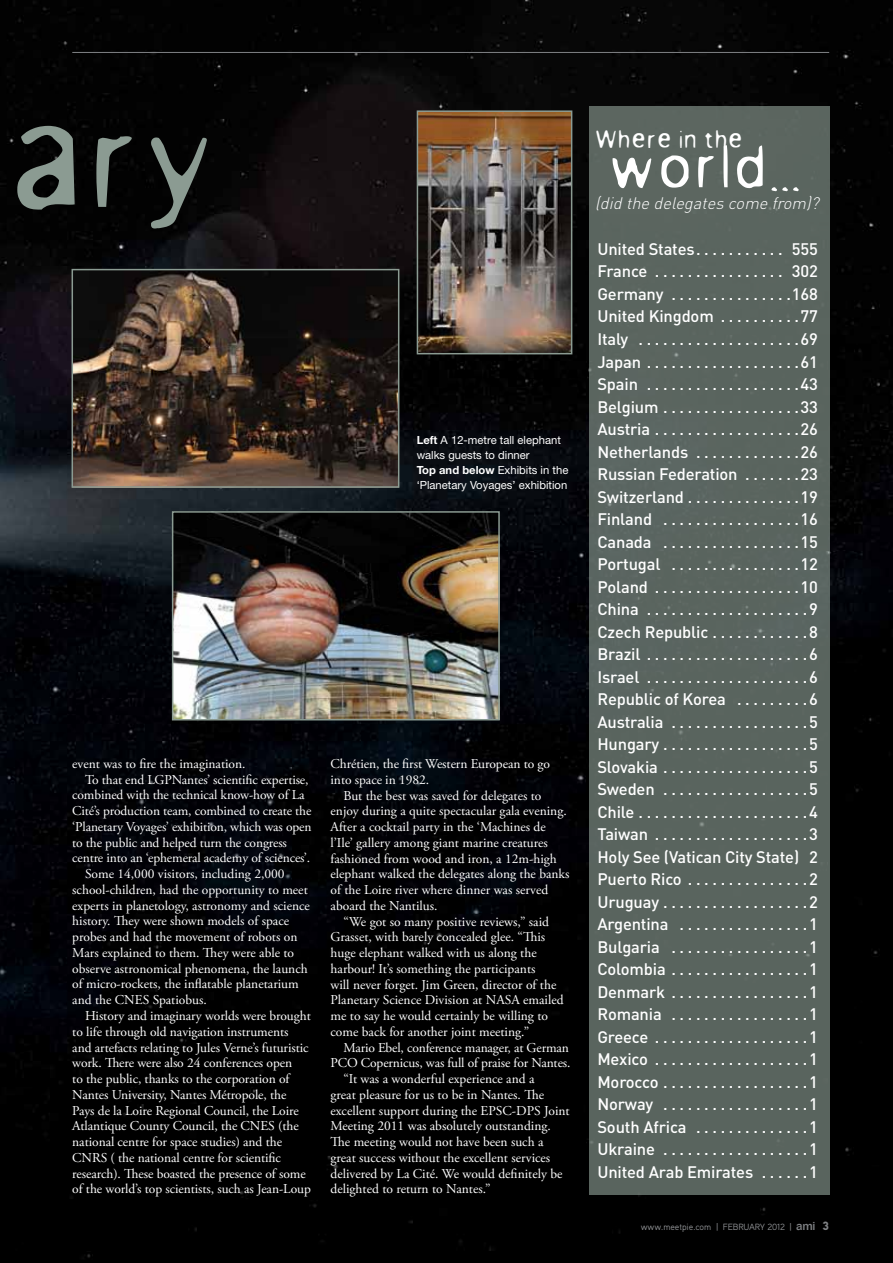
<style>
.page{position:relative;width:893px;height:1263px;background:#fff}
.page>*{position:absolute;margin:0;border:0;box-sizing:border-box;transform-origin:0 0}
.t1{font:132.45px "Anorexia";color:#8b9b92}
.t2{font:58.5px "Anorexia";color:#fff}
.t3{font:24.3px "Anorexia";color:#fff}
.t4{font:500 16.5px/22.5px "DIN";letter-spacing:-.01em;color:#fff;text-align:justify}
.t5{font:italic 300 16.5px "DIN";color:#fff}
.t6{font:13.5px/15.8px "Adobe Garamond Pro";color:#fff}
.t7{font:11.25px/15px "Helvetica Neue LT Std";color:#fff}
.t8{font:9px "Aaux Pro";letter-spacing:-.02em;color:#939598}
.s1{font-weight:700}
.s2{font-family:"Franklin Gothic";font-weight:500;font-size:12px;color:#808285}
.s3{font-weight:900;font-size:12px;color:#808285}
</style>
<div class="page">
<img style="left:0;top:0;width:893px;height:1263px">
<hr style="left:72px;top:52px;width:757px;height:1px;background:#808285">
<div style="left:589px;top:106px;width:240px;height:1089px;background:#59645e"></div>
<img style="left:75px;top:272px;width:321px;height:213px">
<div style="left:72px;top:269px;width:327px;height:219px;border:2px solid #8b9b92"></div>
<img style="left:175px;top:514px;width:322px;height:203px">
<div style="left:172px;top:511px;width:328px;height:209px;border:2px solid #8b9b92"></div>
<img style="left:420px;top:113px;width:149px;height:238px">
<div style="left:417px;top:110px;width:155px;height:244px;border:2px solid #8b9b92"></div>
<h1 class="t1" style="left:9px;top:104px;width:213px">ary</h1>
<p class="t7" style="left:417px;top:432px;width:153px"><span class="s1">Left</span> A 12-metre tall elephant walks guests to dinner<br><span class="s1">Top and below</span> Exhibits in the ‘Planetary Voyages’ exhibition</p>
<p class="t6" style="left:72px;top:756px;width:175px">event was to fire the imagination.</p>
<p class="t6" style="left:85px;top:772px;width:225px">To that end LGPNantes’ scientific expertise,</p>
<p class="t6" style="left:72px;top:788px;width:234px">combined with the technical know-how of La</p>
<p class="t6" style="left:72px;top:803px;width:241px">Cité’s production team, combined to create the</p>
<p class="t6" style="left:72px;top:819px;width:241px">‘Planetary Voyages’ exhibition, which was open</p>
<p class="t6" style="left:72px;top:835px;width:216px">to the public and helped turn the congress</p>
<p class="t6" style="left:72px;top:851px;width:240px">centre into an ‘ephemeral academy of sciences’.</p>
<p class="t6" style="left:85px;top:866px;width:201px">Some 14,000 visitors, including 2,000</p>
<p class="t6" style="left:72px;top:882px;width:237px">school-children, had the opportunity to meet</p>
<p class="t6" style="left:72px;top:898px;width:239px">experts in planetology, astronomy and science</p>
<p class="t6" style="left:72px;top:914px;width:218px">history. They were shown models of space</p>
<p class="t6" style="left:72px;top:929px;width:227px">probes and had the movement of robots on</p>
<p class="t6" style="left:72px;top:945px;width:223px">Mars explained to them. They were able to</p>
<p class="t6" style="left:72px;top:961px;width:237px">observe astronomical phenomena, the launch</p>
<p class="t6" style="left:72px;top:977px;width:228px">of micro-rockets, the inflatable planetarium</p>
<p class="t6" style="left:72px;top:992px;width:136px">and the CNES Spatiobus.</p>
<p class="t6" style="left:85px;top:1008px;width:227px">History and imaginary worlds were brought</p>
<p class="t6" style="left:72px;top:1024px;width:218px">to life through old navigation instruments</p>
<p class="t6" style="left:72px;top:1040px;width:238px">and artefacts relating to Jules Verne’s futuristic</p>
<p class="t6" style="left:72px;top:1055px;width:221px">work. There were also 24 conferences open</p>
<p class="t6" style="left:72px;top:1071px;width:219px">to the public, thanks to the corporation of</p>
<p class="t6" style="left:72px;top:1087px;width:216px">Nantes University, Nantes Métropole, the</p>
<p class="t6" style="left:72px;top:1103px;width:228px">Pays de la Loire Regional Council, the Loire</p>
<p class="t6" style="left:72px;top:1118px;width:228px">Atlantique County Council, the CNES (the</p>
<p class="t6" style="left:72px;top:1134px;width:211px">national centre for space studies) and the</p>
<p class="t6" style="left:72px;top:1150px;width:210px">CNRS ( the national centre for scientific</p>
<p class="t6" style="left:72px;top:1166px;width:235px">research). These boasted the presence of some</p>
<p class="t6" style="left:72px;top:1181px;width:240px">of the world’s top scientists, such as Jean-Loup</p>
<p class="t6" style="left:331px;top:756px;width:221px">Chrétien, the first Western European to go into space in 1982.</p>
<p class="t6" style="left:343px;top:788px;width:200px">But the best was saved for delegates to</p>
<p class="t6" style="left:331px;top:804px;width:238px">enjoy during a quite spectacular gala evening.</p>
<p class="t6" style="left:331px;top:819px;width:217px">After a cocktail party in the ‘Machines de</p>
<p class="t6" style="left:331px;top:835px;width:219px">l’Ile’ gallery among giant marine creatures</p>
<p class="t6" style="left:331px;top:851px;width:228px">fashioned from wood and iron, a 12m-high</p>
<p class="t6" style="left:331px;top:867px;width:240px">elephant walked the delegates along the banks</p>
<p class="t6" style="left:331px;top:882px;width:219px">of the Loire river where dinner was served</p>
<p class="t6" style="left:331px;top:898px;width:108px">aboard the Nantilus.</p>
<p class="t6" style="left:343px;top:914px;width:207px">“We got so many positive reviews,” said</p>
<p class="t6" style="left:331px;top:930px;width:216px">Grasset, with barely concealed glee. “This</p>
<p class="t6" style="left:331px;top:945px;width:208px">huge elephant walked with us along the</p>
<p class="t6" style="left:331px;top:961px;width:206px">harbour! It’s something the participants</p>
<p class="t6" style="left:331px;top:977px;width:227px">will never forget. Jim Green, director of the</p>
<p class="t6" style="left:331px;top:993px;width:234px">Planetary Science Division at NASA emailed</p>
<p class="t6" style="left:331px;top:1008px;width:219px">me to say he would certainly be willing to</p>
<p class="t6" style="left:331px;top:1024px;width:200px">come back for another joint meeting.”</p>
<p class="t6" style="left:343px;top:1040px;width:227px">Mario Ebel, conference manager, at German</p>
<p class="t6" style="left:331px;top:1056px;width:241px">PCO Copernicus, was full of praise for Nantes.</p>
<p class="t6" style="left:343px;top:1071px;width:193px">“It was a wonderful experience and a</p>
<p class="t6" style="left:331px;top:1087px;width:215px">great pleasure for us to be in Nantes. The</p>
<p class="t6" style="left:331px;top:1103px;width:241px">excellent support during the EPSC-DPS Joint</p>
<p class="t6" style="left:331px;top:1119px;width:222px">Meeting 2011 was absolutely outstanding.</p>
<p class="t6" style="left:331px;top:1134px;width:214px">The meeting would not have been such a</p>
<p class="t6" style="left:331px;top:1150px;width:221px">great success without the excellent services</p>
<p class="t6" style="left:331px;top:1166px;width:233px">delivered by La Cité. We would definitely be</p>
<p class="t6" style="left:331px;top:1182px;width:162px">delighted to return to Nantes.”</p>
<h3 class="t3" style="left:595px;top:129px;width:150px">Where in the</h3>
<h2 class="t2" style="left:610px;top:142px;width:193px">world...</h2>
<p class="t5" style="left:595px;top:192px;width:229px">(did the delegatescome from)?</p>
<p class="t4" style="left:597px;top:237px;width:222px">United States . . . . . . . . . . . 555<br>France . . . . . . . . . . . . . . . . 302<br>Germany . . . . . . . . . . . . . . 168<br>United Kingdom . . . . . . . . . 77<br>Italy . . . . . . . . . . . . . . . . . . . 69<br>Japan . . . . . . . . . . . . . . . . . . 61<br>Spain . . . . . . . . . . . . . . . . . . 43<br>Belgium . . . . . . . . . . . . . . . . 33<br>Austria . . . . . . . . . . . . . . . . . 26<br>Netherlands . . . . . . . . . . . . 26<br>Russian Federation . . . . . . 23<br>Switzerland . . . . . . . . . . . . . 19<br>Finland . . . . . . . . . . . . . . . . 16<br>Canada . . . . . . . . . . . . . . . . 15<br>Portugal . . . . . . . . . . . . . . . 12<br>Poland . . . . . . . . . . . . . . . . . 10<br>China . . . . . . . . . . . . . . . . . . . 9<br>Czech Republic . . . . . . . . . . . 8<br>Brazil . . . . . . . . . . . . . . . . . . . 6<br>Israel . . . . . . . . . . . . . . . . . . . 6<br>Republic of Korea . . . . . . . . 6<br>Australia . . . . . . . . . . . . . . . . 5<br>Hungary . . . . . . . . . . . . . . . . . 5<br>Slovakia . . . . . . . . . . . . . . . . . 5<br>Sweden . . . . . . . . . . . . . . . . . 5<br>Chile . . . . . . . . . . . . . . . . . . . . 4<br>Taiwan . . . . . . . . . . . . . . . . . . 3<br>Holy See (Vatican City State) 2<br>Puerto Rico . . . . . . . . . . . . . . 2<br>Uruguay . . . . . . . . . . . . . . . . . 2<br>Argentina . . . . . . . . . . . . . . . 1<br>Bulgaria . . . . . . . . . . . . . . . . 1<br>Colombia . . . . . . . . . . . . . . . . 1<br>Denmark . . . . . . . . . . . . . . . . 1<br>Romania . . . . . . . . . . . . . . . . 1<br>Greece . . . . . . . . . . . . . . . . . . 1<br>Mexico . . . . . . . . . . . . . . . . . . 1<br>Morocco . . . . . . . . . . . . . . . . . 1<br>Norway . . . . . . . . . . . . . . . . . 1<br>South Africa . . . . . . . . . . . . . 1<br>Ukraine . . . . . . . . . . . . . . . . . 1<br>United Arab Emirates . . . . . 1</p>
<p class="t8" style="left:641px;top:1221px;width:190px">www.meetpie.com | FEBRUARY 2012 | <span class="s2">ami</span> <span class="s3">3</span></p>
</div>
